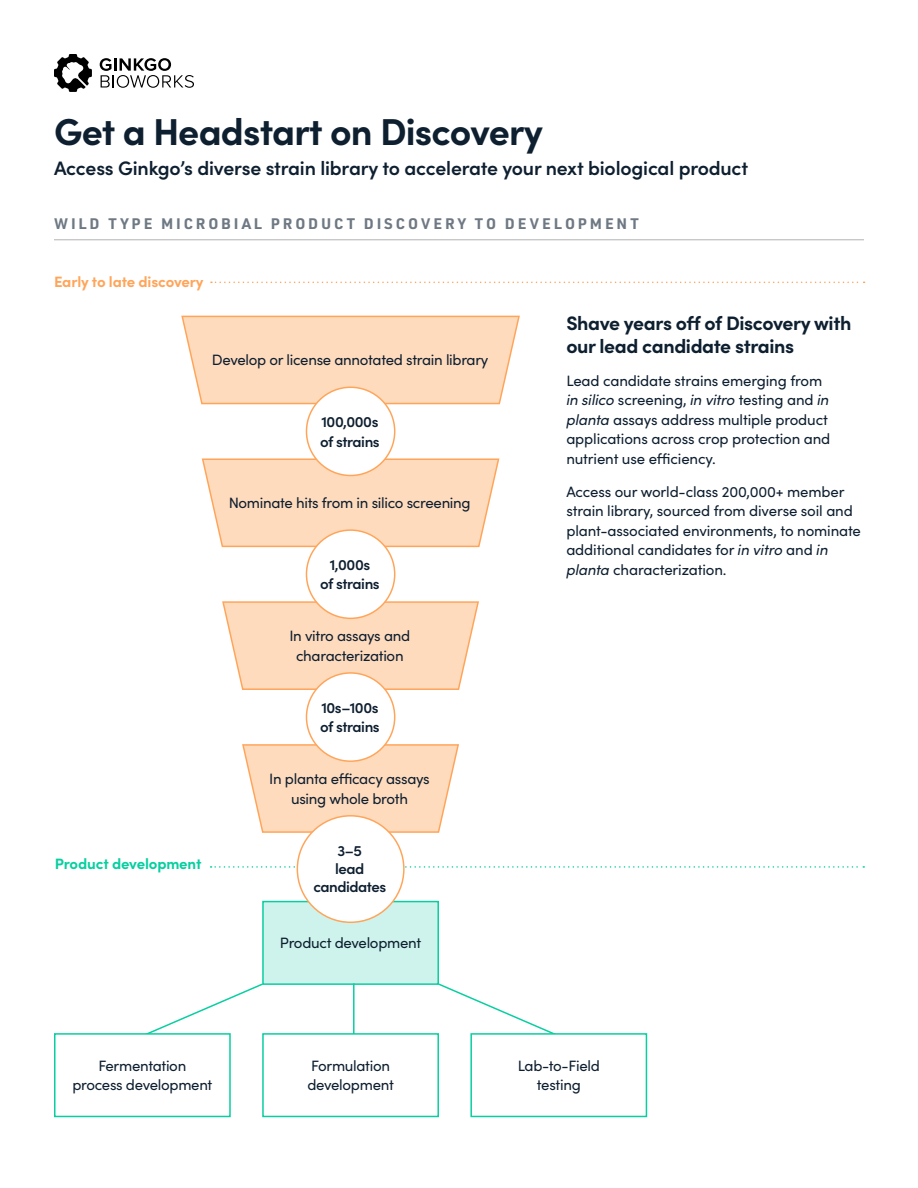
<style>
.page{position:relative;width:918px;height:1188px;background:#fff}
.page>*{position:absolute;margin:0;border:0;box-sizing:border-box;transform-origin:0 0}
.t1{font:700 37.5px "Sofia Pro";letter-spacing:-.02em;color:#0e1f30}
.t2{font:600 19.5px "Sofia Pro";letter-spacing:-.01em;color:#0e1f30}
.t3{font:700 19.5px/22.5px "Sofia Pro";letter-spacing:-.02em;color:#0e1f30}
.t4{font:15px/19.5px "Sofia Pro";letter-spacing:-.02em;color:#0e1f30;text-align:center}
.t5{font:600 15px/19.5px "Sofia Pro";letter-spacing:-.03em;color:#0e1f30;text-align:center}
.t6{font:700 15px "URWDIN";letter-spacing:.19em;color:#0e1f30}
.t7{font:700 15px "Sofia Pro";letter-spacing:-.01em;color:#ffa55a}
.t8{font:700 15px "Sofia Pro";letter-spacing:-.01em;color:#08cfa0}
.s1{font-style:italic}
</style>
<div class="page">
<svg style="left:211px;top:282px;width:654px;height:1px"></svg>
<svg style="left:211px;top:866px;width:653px;height:2px"></svg>
<svg style="left:54px;top:54px;width:38px;height:38px"></svg>
<svg style="left:100px;top:58px;width:94px;height:30px"></svg>
<hr style="left:54px;top:239px;width:810px;height:1px;background:#b3b2b2">
<svg style="left:181px;top:315px;width:339px;height:90px;background:#ffdbbd"></svg>
<svg style="left:201px;top:457px;width:299px;height:91px;background:#ffdcbf"></svg>
<svg style="left:222px;top:600px;width:257px;height:91px;background:#ffdcbf"></svg>
<div style="left:263px;top:902px;width:175px;height:82px;background:#cef3ec"></div>
<div style="left:262px;top:901px;width:177px;height:84px;border:2px solid #08cfa0"></div>
<svg style="left:242px;top:743px;width:217px;height:91px;background:#ffdcc0"></svg>
<div style="left:306px;top:530px;width:89px;height:88px;background:#fff;border-radius:50%"></div>
<div style="left:306px;top:529px;width:89px;height:90px;border:2px solid #ffa55a;border-radius:50%"></div>
<div style="left:306px;top:673px;width:89px;height:88px;background:#fff;border-radius:50%"></div>
<div style="left:306px;top:672px;width:89px;height:90px;border:2px solid #ffa55a;border-radius:50%"></div>
<div style="left:297px;top:816px;width:107px;height:106px;background:#fff;border-radius:50%"></div>
<div style="left:297px;top:815px;width:108px;height:108px;border:2px solid #ffa55a;border-radius:50%"></div>
<div style="left:306px;top:387px;width:89px;height:89px;background:#fff;border-radius:50%"></div>
<div style="left:306px;top:387px;width:89px;height:89px;border:2px solid #ffa55a;border-radius:50%"></div>
<svg style="left:147px;top:982px;width:118px;height:51px"></svg>
<svg style="left:437px;top:982px;width:117px;height:51px"></svg>
<hr style="left:353px;top:983px;width:2px;height:55px;background:#08cfa0">
<div style="left:470px;top:1033px;width:177px;height:84px;border:2px solid #08cfa0"></div>
<div style="left:262px;top:1033px;width:177px;height:84px;border:2px solid #08cfa0"></div>
<div style="left:54px;top:1033px;width:177px;height:84px;border:2px solid #08cfa0"></div>
<h1 class="t1" style="left:54px;top:103px;width:490px">Get a Headstart on Discovery</h1>
<h2 class="t2" style="left:54px;top:153px;width:696px">Access Ginkgo’s diverse strain library to accelerate your next biological product</h2>
<p class="t6" style="left:54px;top:213px;width:586px">WILD TYPE MICROBIAL PRODUCT DISCOVERY TO DEVELOPMENT</p>
<p class="t7" style="left:54px;top:270px;width:151px">Early to late discovery</p>
<p class="t4" style="left:212px;top:350px;width:278px">Develop or license annotated strain library</p>
<p class="t5" style="left:320px;top:411px;width:61px;text-align:left">100,000s of strains</p>
<p class="t8" style="left:55px;top:852px;width:148px">Product development</p>
<p class="t4" style="left:229px;top:492px;width:244px">Nominate hits from in silico screening</p>
<p class="t5" style="left:320px;top:554px;width:61px">1,000s<br>of strains</p>
<p class="t4" style="left:289px;top:625px;width:122px">In vitro assays and characterization</p>
<p class="t5" style="left:320px;top:697px;width:61px;text-align:left">10s–100s of strains</p>
<p class="t4" style="left:269px;top:768px;width:162px">In planta efficacy assays using whole broth</p>
<p class="t5" style="left:313px;top:841px;width:74px;line-height:18px">3–5<br>lead candidates</p>
<p class="t4" style="left:280px;top:932px;width:143px">Product development</p>
<h2 class="t3" style="left:566px;top:310px;width:286px">Shave years off of Discovery with our lead candidate strains</h2>
<p class="t4" style="left:566px;top:370px;width:266px;text-align:left">Lead candidate strains emerging from <span class="s1">in silico</span> screening, <span class="s1">in vitro</span> testing and <span class="s1">in planta</span> assays address multiple product applications across crop protection and nutrient use efficiency.</p>
<p class="t4" style="left:566px;top:481px;width:296px;text-align:left">Access our world-class 200,000+ member strain library, sourced from diverse soil and plant-associated environments, to nominate additional candidates for <span class="s1">in vitro</span> and <span class="s1">in planta</span> characterization.</p>
<p class="t4" style="left:72px;top:1055px;width:142px">Fermentation process development</p>
<p class="t4" style="left:307px;top:1055px;width:88px;text-align:left">Formulation development</p>
<p class="t4" style="left:518px;top:1055px;width:84px">Lab-to-Field testing</p>
</div>
